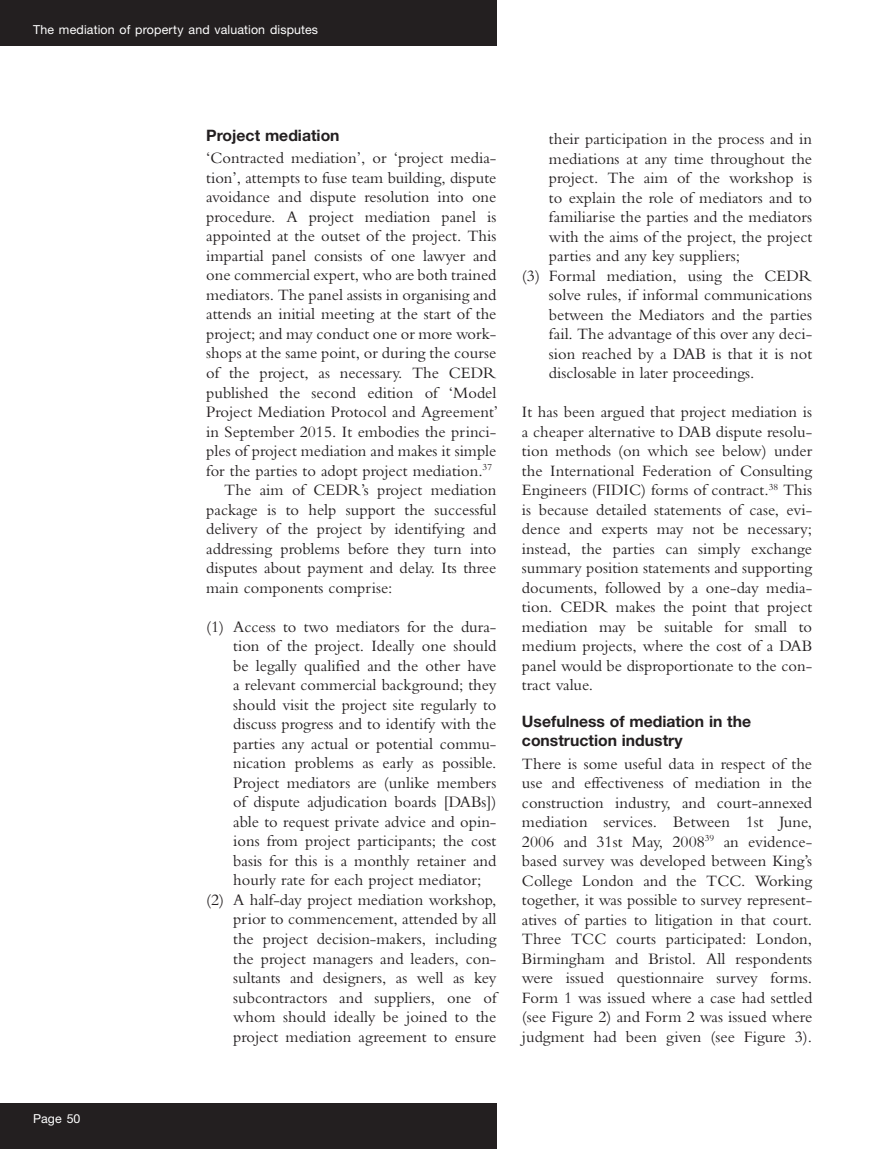
<style>
.page{position:relative;width:893px;height:1149px;background:#fff}
.page>*{position:absolute;margin:0;border:0;box-sizing:border-box;transform-origin:0 0}
.text{font:16.5px/19.5px "Bembo MT Pro";color:#231f20;text-align:justify}
.text_sp_ab{font:16.5px/19.5px "Bembo MT Pro";color:#231f20;text-align:justify}
.text_indent{font:16.5px/19.5px "Bembo MT Pro";color:#231f20;text-align:justify}
.b_head{font:700 15.75px/19.5px "Helvetica Neue LT Pro";color:#231f20}
.t1{font:12.3px "Helvetica Neue LT Pro";letter-spacing:.01em;color:#fff}
</style>
<div class="page">
<div style="left:0;top:0;width:496px;height:46px;background:#231f20"></div>
<div style="left:0;top:1103px;width:496px;height:45px;background:#231f20"></div>
<p class="t1" style="left:33px;top:22px;width:286px">The mediation of property and valuation disputes</p>
<p class="t1" style="left:33px;top:1110px;width:49px">Page 50</p>
<p class="b_head" style="left:206px;top:125px;width:135px">Project mediation</p>
<p class="text" style="left:206px;top:148px;width:293px">‘Contracted mediation’, or ‘project media&shy;tion’, attempts to fuse team building, dispute avoidance and dispute resolution into one procedure. A project mediation panel is appointed at the outset of the project. This impartial panel consists of one lawyer and one commercial expert, who are both trained mediators. The panel assists in organising and attends an initial meeting at the start of the project; and may conduct one or more work&shy;shops at the same point, or during the course of the project, as necessary. The CEDR published the second edition of ‘Model Project Mediation Protocol and Agreement’ in September 2015. It embodies the princi&shy;ples of project mediation and makes it simple for the parties to adopt project mediation.<sup>37</sup></p>
<p class="text_indent" style="left:206px;top:479px;width:292px;text-indent:18px">The aim of CEDR’s project mediation package is to help support the successful delivery of the project by identifying and addressing problems before they turn into disputes about payment and delay. Its three main components comprise:</p>
<p class="text" style="left:233px;top:616px;width:265px;text-indent:-27px">(1) Access to two mediators for the dura&shy;tion of the project. Ideally one should be legally qualified and the other have a relevant commercial background; they should visit the project site regularly to discuss progress and to identify with the parties any actual or potential commu&shy;nication problems as early as possible.<br>Project mediators are (unlike members of dispute adjudication boards [DABs]) able to request private advice and opin&shy;ions from project participants; the cost basis for this is a monthly retainer and hourly rate for each project mediator;</p>
<p class="text" style="left:233px;top:889px;width:265px;text-indent:-27px">(2) A half-day project mediation workshop, prior to commencement, attended by all the project decision-makers, including the project managers and leaders, con&shy;sultants and designers, as well as key subcontractors and suppliers, one of whom should ideally be joined to the project mediation agreement to ensure</p>
<p class="text" style="left:549px;top:129px;width:265px">their participation in the process and in mediations at any time throughout the project. The aim of the workshop is to explain the role of mediators and to familiarise the parties and the mediators with the aims of the project, the project parties and any key suppliers;</p>
<p class="text" style="left:549px;top:265px;width:265px;text-indent:-27px">(3) Formal mediation, using the CEDR solve rules, if informal communications between the Mediators and the parties fail. The advantage of this over any deci&shy;sion reached by a DAB is that it is not disclosable in later proceedings.</p>
<p class="text_sp_ab" style="left:522px;top:402px;width:292px">It has been argued that project mediation is a cheaper alternative to DAB dispute resolu&shy;tion methods (on which see below) under the International Federation of Consulting Engineers (FIDIC) forms of contract.<sup>38</sup> This is because detailed statements of case, evi&shy;dence and experts may not be necessary; instead, the parties can simply exchange summary position statements and supporting documents, followed by a one-day media&shy;tion. CEDR makes the point that project mediation may be suitable for small to medium projects, where the cost of a DAB panel would be disproportionate to the con&shy;tract value.</p>
<p class="b_head" style="left:522px;top:710px;width:231px">Usefulness of mediation in the construction industry</p>
<p class="text" style="left:522px;top:753px;width:292px">There is some useful data in respect of the use and effectiveness of mediation in the construction industry, and court-annexed mediation services. Between 1st June, 2006 and 31st May, 2008<sup>39</sup> an evidence&shy;based survey was developed between King’s College London and the TCC. Working together, it was possible to survey represent&shy;atives of parties to litigation in that court.<br>Three TCC courts participated: London, Birmingham and Bristol. All respondents were issued questionnaire survey forms.<br>Form 1 was issued where a case had settled (see Figure 2) and Form 2 was issued where judgment had been given (see Figure 3).</p>
</div>
